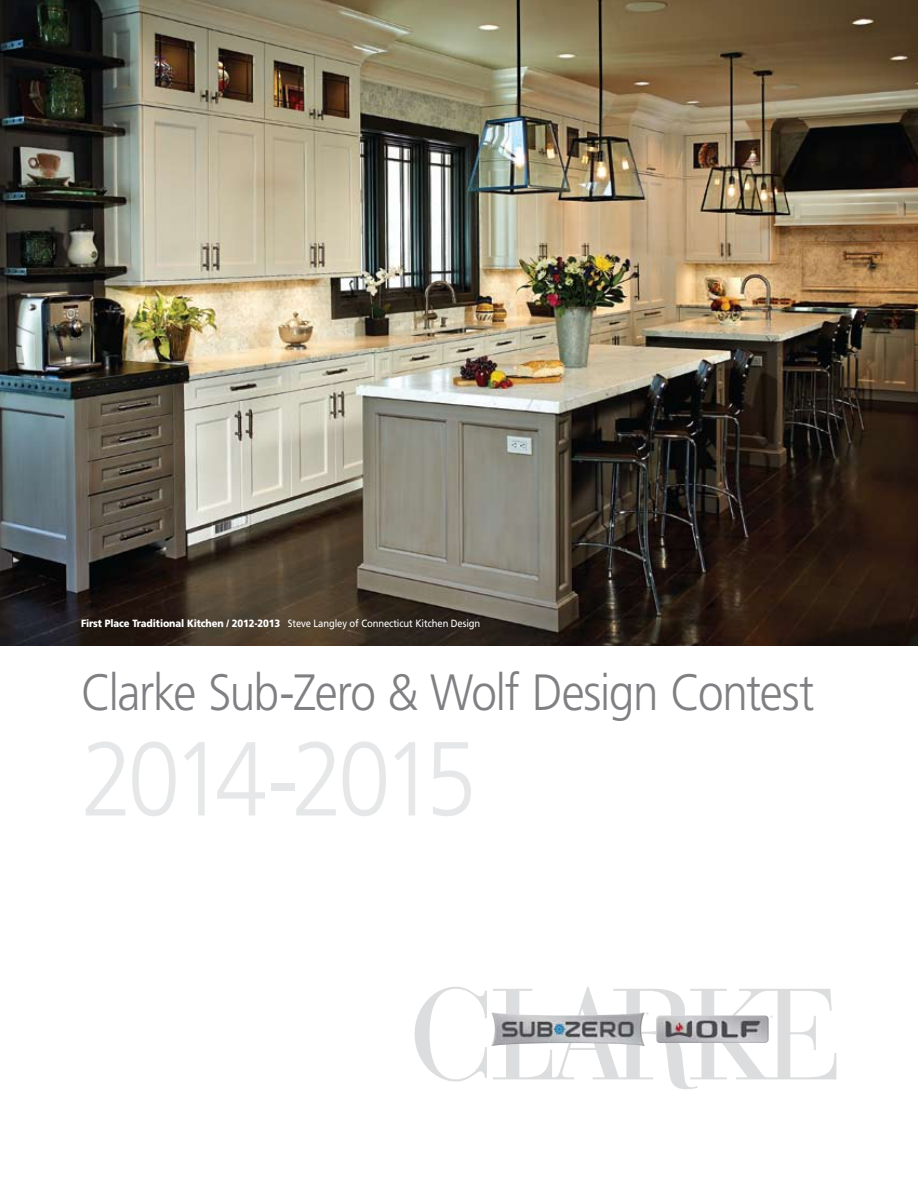
<style>
.page{position:relative;width:918px;height:1188px;background:#fff}
.page>*{position:absolute;margin:0;border:0;box-sizing:border-box;transform-origin:0 0}
.t1{font:300 105px "Frutiger";letter-spacing:-.085em;color:#e6e7e8;scale:.9 1}
.t2{font:300 51px "Frutiger";letter-spacing:-.03em;color:#807f83;scale:.9 1}
.t3{font:900 10.5px "Frutiger";letter-spacing:-.01em;color:#fff;scale:.9 1}
.s1{font-weight:400}
</style>
<div class="page">
<img style="left:0;top:0;width:918px;height:645px">
<svg style="left:415px;top:987px;width:72px;height:94px"></svg>
<svg style="left:493px;top:987px;width:343px;height:102px"></svg>
<img style="left:491px;top:1012px;width:282px;height:34px">
<p class="t3" style="left:81px;top:617px;width:445px">First Place Traditional Kitchen / 2012-2013 <span class="s1">Steve Langley of Connecticut Kitchen Design</span></p>
<h2 class="t2" style="left:81px;top:664px;width:816px">Clarke Sub-Zero &amp; Wolf Design Contest</h2>
<h1 class="t1" style="left:81px;top:720px;width:442px">2014-2015</h1>
</div>
